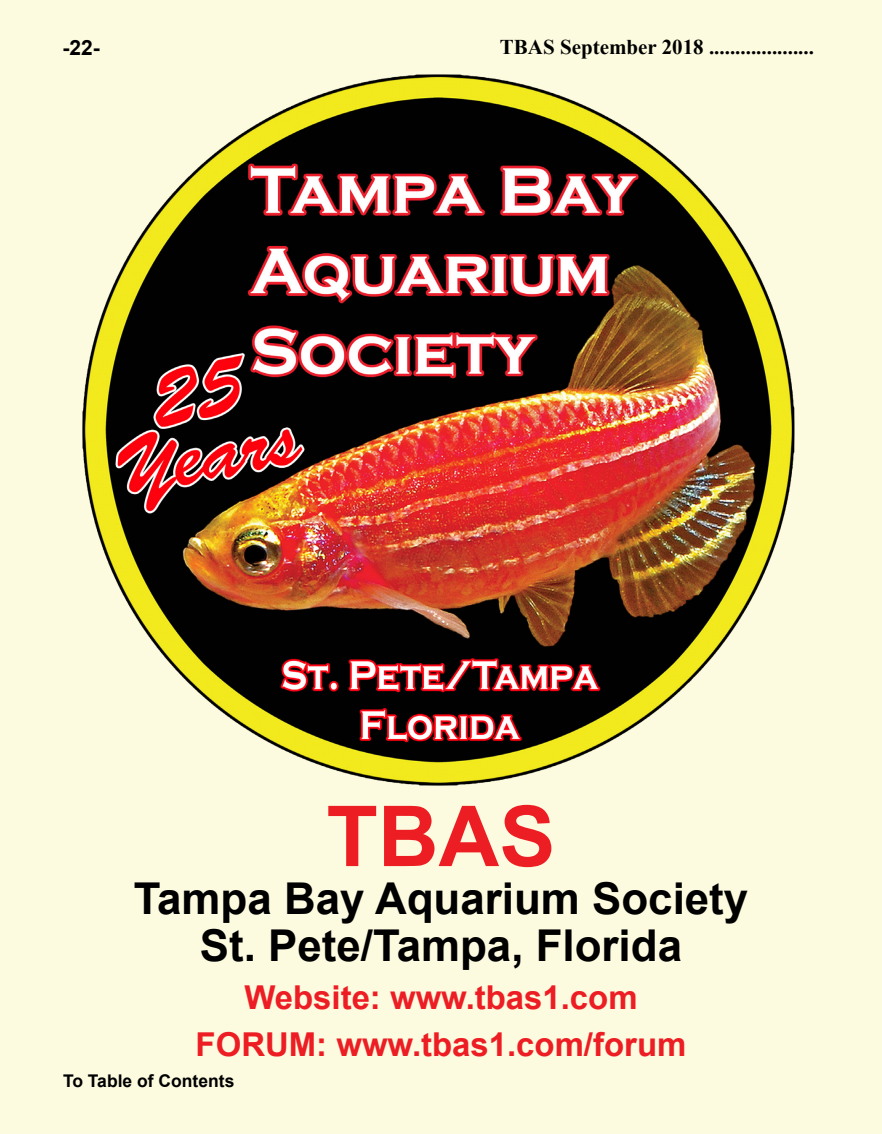
<style>
.page{position:relative;width:882px;height:1134px;background:#fff}
.page>*{position:absolute;margin:0;border:0;box-sizing:border-box;transform-origin:0 0}
.t1{font:700 84.17px "Arial";color:#ed1d24}
.t2{font:700 43.93px/47.6px "Arial";color:#000;text-align:center}
.t3{font:700 32.9px/47.6px "Arial";color:#ed1d24;text-align:center}
.t4{font:700 21px "Times New Roman";color:#000}
.t5{font:700 21px "Arial";color:#000}
.t6{font:700 17.5px "Arial";color:#000}
</style>
<div class="page">
<div style="left:0;top:1px;width:882px;height:1133px;background:#fdfbdf"></div>
<img style="left:82px;top:74px;width:713px;height:712px">
<p class="t5" style="left:63px;top:34px;width:39px">-22-</p>
<p class="t4" style="left:500px;top:33px;width:316px">TBAS September 2018 ....................</p>
<h1 class="t1" style="left:327px;top:780px;width:230px">TBAS</h1>
<h2 class="t2" style="left:134px;top:876px;width:616px">Tampa Bay Aquarium Society<br>St. Pete/Tampa, Florida</h2>
<p class="t3" style="left:196px;top:974px;width:492px">Website: www.tbas1.com<br>FORUM: www.tbas1.com/forum</p>
<p class="t6" style="left:63px;top:1069px;width:173px">To Table of Contents</p>
</div>
